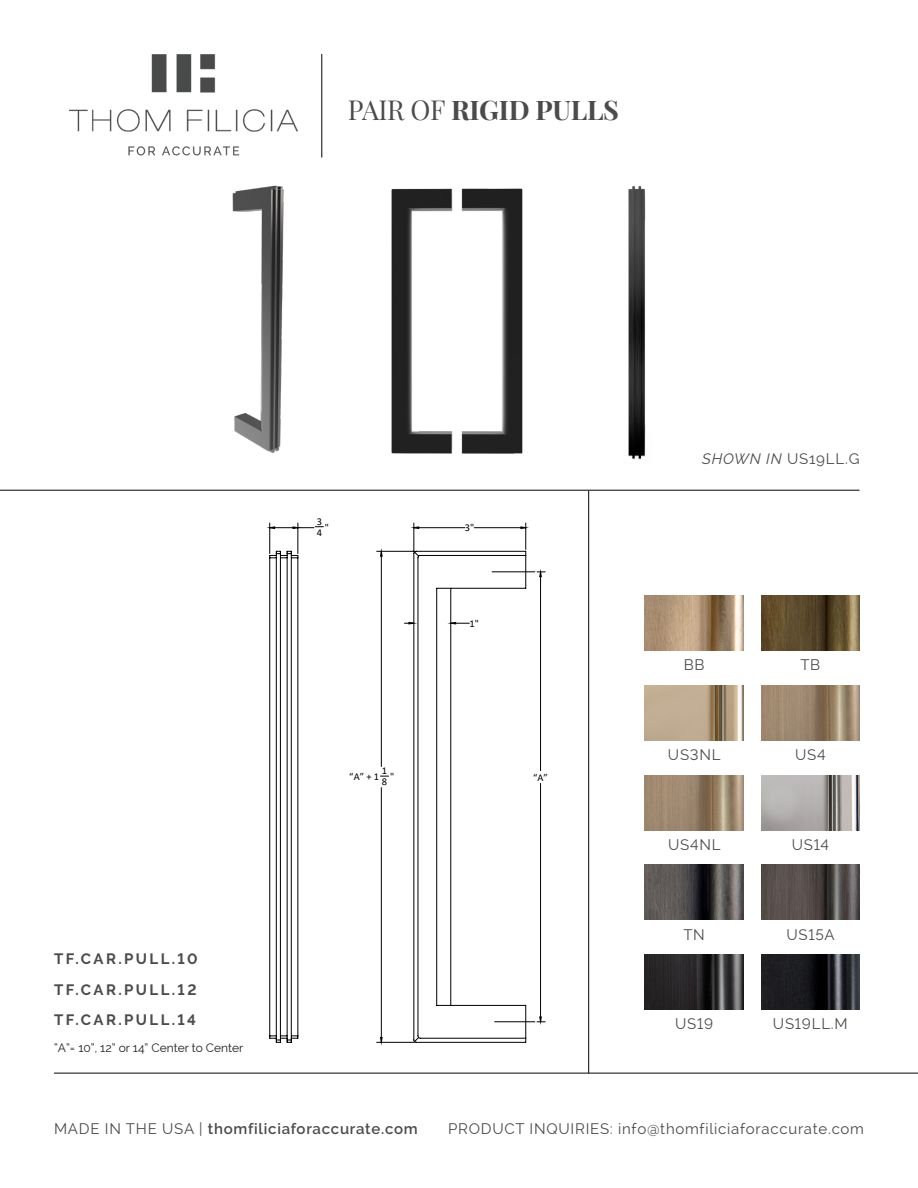
<style>
.page{position:relative;width:918px;height:1188px;background:#fff}
.page>*{position:absolute;margin:0;border:0;box-sizing:border-box;transform-origin:0 0}
.t1{font:700 27px "Playfair Display";letter-spacing:-.01em;color:#4a4b4b}
.t2{font:15px "Raleway";letter-spacing:.05em;color:#4a4b4b}
.t3{font:700 15px "Raleway";letter-spacing:.16em;color:#4a4b4b}
.t4{font:600 15px "Raleway";letter-spacing:.05em;color:#4a4b4b}
.t5{font:12px "Raleway";color:#231f20}
.t6{font:10.35px/8.4px "Calibri";color:#000}
.s1{font-weight:400}
.s2{font-style:italic}
</style>
<div class="page">
<hr style="left:0;top:490px;width:859px;height:1px;background:#231f20">
<hr style="left:54px;top:1073px;width:864px;height:1px;background:#231f20">
<hr style="left:588px;top:491px;width:1px;height:583px;background:#231f20">
<img style="left:645px;top:596px;width:98px;height:55px">
<img style="left:645px;top:685px;width:98px;height:55px">
<img style="left:645px;top:775px;width:98px;height:55px">
<img style="left:645px;top:865px;width:98px;height:55px">
<img style="left:645px;top:955px;width:98px;height:55px">
<img style="left:761px;top:596px;width:99px;height:55px">
<img style="left:761px;top:685px;width:99px;height:55px">
<img style="left:761px;top:775px;width:99px;height:55px">
<img style="left:761px;top:865px;width:99px;height:55px">
<img style="left:761px;top:955px;width:99px;height:55px">
<img style="left:69px;top:54px;width:228px;height:102px">
<hr style="left:321px;top:54px;width:1px;height:104px;background:#231f20">
<img style="left:232px;top:185px;width:52px;height:268px">
<img style="left:391px;top:188px;width:132px;height:266px">
<img style="left:628px;top:185px;width:18px;height:275px">
<hr style="left:377px;top:1042px;width:37px;height:1px;background:#000">
<hr style="left:269px;top:523px;width:1px;height:31px;background:#000">
<hr style="left:298px;top:523px;width:1px;height:31px;background:#000">
<svg style="left:270px;top:526px;width:53px;height:1px"></svg>
<svg style="left:270px;top:527px;width:271px;height:515px"></svg>
<p class="t1" style="left:348px;top:89px;width:273px"><span class="s1">PAIR OF</span> RIGID PULLS</p>
<p class="t3" style="left:54px;top:950px;width:145px">TF.CAR.PULL.10</p>
<p class="t3" style="left:54px;top:981px;width:144px">TF.CAR.PULL.12</p>
<p class="t3" style="left:54px;top:1011px;width:143px">TF.CAR.PULL.14</p>
<p class="t5" style="left:54px;top:1041px;width:191px">“A”= 10”, 12” or 14” Center to Center</p>
<p class="t6" style="left:317px;top:517px;width:14px">3<br>4 "</p>
<p class="t6" style="left:465px;top:524px;width:11px">3"</p>
<p class="t6" style="left:469px;top:619px;width:11px">1"</p>
<p class="t6" style="left:349px;top:772px;width:31px">“A” + 1</p>
<p class="t6" style="left:382px;top:766px;width:14px">1<br>8 "</p>
<p class="t6" style="left:533px;top:773px;width:16px">“A”</p>
<p class="t2" style="left:702px;top:450px;width:159px"><span class="s2">SHOWN IN</span> US19LL.G</p>
<p class="t2" style="left:684px;top:656px;width:22px">BB</p>
<p class="t2" style="left:800px;top:656px;width:21px">TB</p>
<p class="t2" style="left:668px;top:746px;width:54px">US3NL</p>
<p class="t2" style="left:795px;top:746px;width:32px">US4</p>
<p class="t2" style="left:668px;top:836px;width:54px">US4NL</p>
<p class="t2" style="left:792px;top:836px;width:39px">US14</p>
<p class="t2" style="left:683px;top:926px;width:23px">TN</p>
<p class="t2" style="left:786px;top:926px;width:50px">US15A</p>
<p class="t2" style="left:675px;top:1015px;width:40px">US19</p>
<p class="t2" style="left:773px;top:1015px;width:76px">US19LL.M</p>
<p class="t4" style="left:54px;top:1120px;width:365px"><span class="s1">MADE IN THE USA |</span> thomfiliciaforaccurate.com</p>
<p class="t2" style="left:448px;top:1120px;width:417px">PRODUCT INQUIRIES: info@thomfiliciaforaccurate.com</p>
</div>
